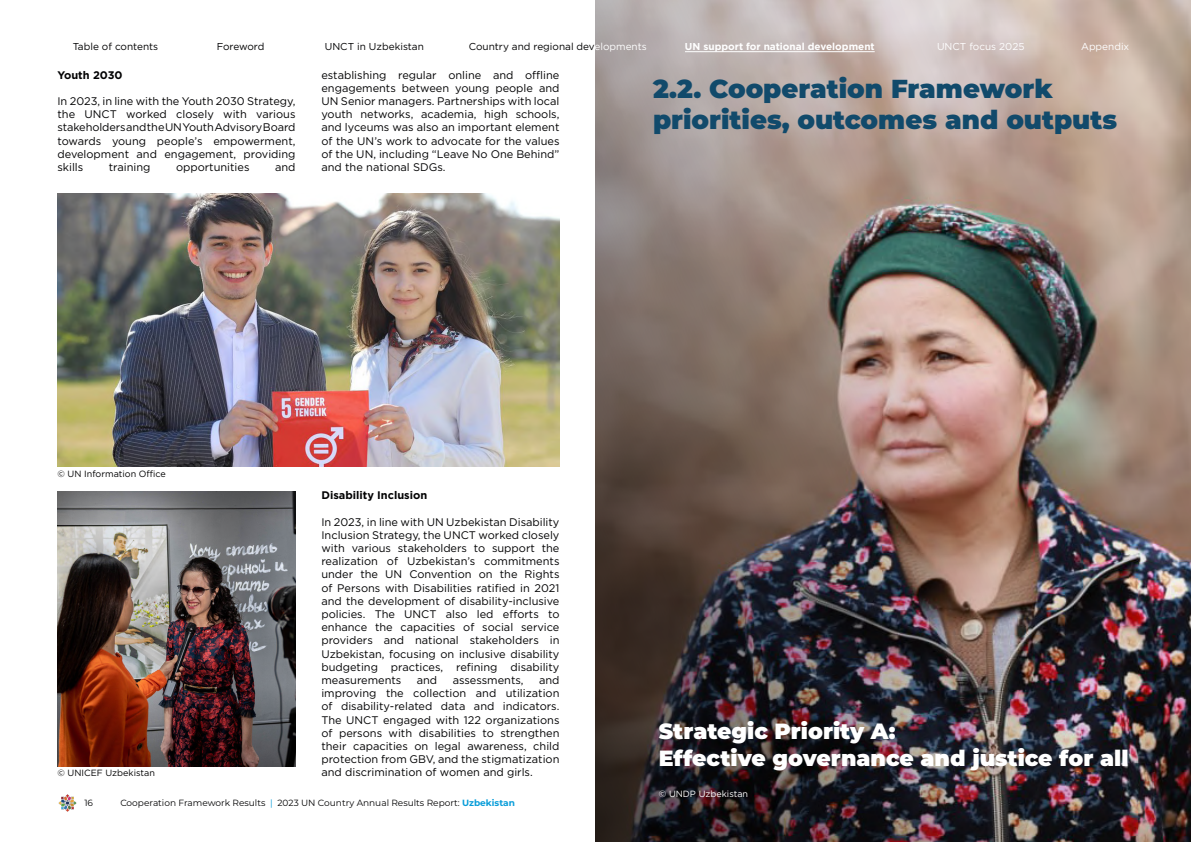
<style>
.page{position:relative;width:1191px;height:842px;background:#fff}
.page>*{position:absolute;margin:0;border:0;box-sizing:border-box;transform-origin:0 0}
.t1{font:900 26px/31.2px "Montserrat";color:#114a6b}
.t2{font:900 22px/26.4px "Montserrat";color:#fff}
.t3{font:11px/13.2px "Gotham Pro";color:#020203;text-align:justify}
.t4{font:700 11px "Gotham Pro";color:#020203}
.t5{font:10px "Gotham Pro";color:#020203}
.t6{font:700 10px "Gotham Pro";color:#fff}
.t7{font:10px "Gotham Pro";color:#fff}
.t8{font:10px "Gotham Pro";letter-spacing:-.02em;color:#020203}
.t9{font:9px "Montserrat";color:#020203}
.t10{font:9px "Gotham Pro";color:#020203}
.t11{font:9px "Gotham Pro";color:#fff}
.s1{color:#fff}
.s2{color:#089dd9}
.s3{font-weight:700;color:#089dd9}
</style>
<div class="page">
<img style="left:595px;top:0;width:596px;height:842px">
<img style="left:57px;top:491px;width:238px;height:275px">
<img style="left:57px;top:193px;width:502px;height:273px">
<img style="left:58px;top:794px;width:18px;height:18px">
<hr style="left:685px;top:52px;width:189px;height:1px;background:#fff">
<p class="t5" style="left:73px;top:41px;width:87px">Table of contents</p>
<p class="t8" style="left:217px;top:41px;width:49px">Foreword</p>
<p class="t5" style="left:325px;top:41px;width:101px">UNCT in Uzbekistan</p>
<p class="t5" style="left:469px;top:41px;width:179px">Country and regional dev<span class="s1">elopments</span></p>
<p class="t6" style="left:685px;top:41px;width:191px">UN support for national development</p>
<p class="t7" style="left:937px;top:41px;width:89px">UNCT focus 2025</p>
<p class="t7" style="left:1081px;top:41px;width:50px">Appendix</p>
<p class="t4" style="left:57px;top:68px;width:67px">Youth 2030</p>
<p class="t3" style="left:57px;top:94px;width:239px">In 2023, in line with the Youth 2030 Strategy, the UNCT worked closely with various stakeholders and the UN Youth Advisory Board towards young people’s empowerment, development and engagement, providing skills</p>
<p class="t3" style="left:109px;top:160px;width:43px">training</p>
<p class="t3" style="left:176px;top:160px;width:75px">opportunities</p>
<p class="t3" style="left:275px;top:160px;width:22px">and</p>
<p class="t3" style="left:321px;top:68px;width:239px">establishing regular online and offline engagements between young people and UN Senior managers. Partnerships with local youth networks, academia, high schools, and lyceums was also an important element of the UN’s work to advocate for the values of the UN, including “Leave No One Behind” and the national SDGs.</p>
<h1 class="t1" style="left:653px;top:71px;width:465px">2.2. Cooperation Framework priorities, outcomes and outputs</h1>
<p class="t10" style="left:57px;top:469px;width:110px">© UN Information Office</p>
<p class="t4" style="left:321px;top:489px;width:107px">Disability Inclusion</p>
<p class="t3" style="left:321px;top:515px;width:239px">In 2023, in line with UN Uzbekistan Disability Inclusion Strategy, the UNCT worked closely with various stakeholders to support the realization of Uzbekistan’s commitments under the UN Convention on the Rights of Persons with Disabilities ratified in 2021 and the development of disability-inclusive policies. The UNCT also led efforts to enhance the capacities of social service providers and national stakeholders in Uzbekistan, focusing on inclusive disability budgeting practices, refining disability measurements</p>
<p class="t3" style="left:321px;top:673px;width:239px;text-indent:218px">and improving the collection and utilization of disability-related data and indicators.<br>The UNCT engaged with 122 organizations of persons with disabilities to strengthen their capacities on legal awareness, child protection from GBV, and the stigmatization and discrimination of women and girls.</p>
<p class="t3" style="left:417px;top:673px;width:22px">and</p>
<p class="t3" style="left:452px;top:673px;width:72px">assessments,</p>
<p class="t10" style="left:57px;top:768px;width:99px">© UNICEF Uzbekistan</p>
<p class="t9" style="left:84px;top:796px;width:10px">16</p>
<p class="t9" style="left:120px;top:796px;width:396px">Cooperation Framework Results <span class="s2">|</span> 2023 UN Country Annual Results Report: <span class="s3">Uzbekistan</span></p>
<h2 class="t2" style="left:659px;top:717px;width:471px">Strategic Priority A:<br>Effective governance and justice for all</h2>
<p class="t11" style="left:659px;top:789px;width:91px">© UNDP Uzbekistan</p>
</div>
